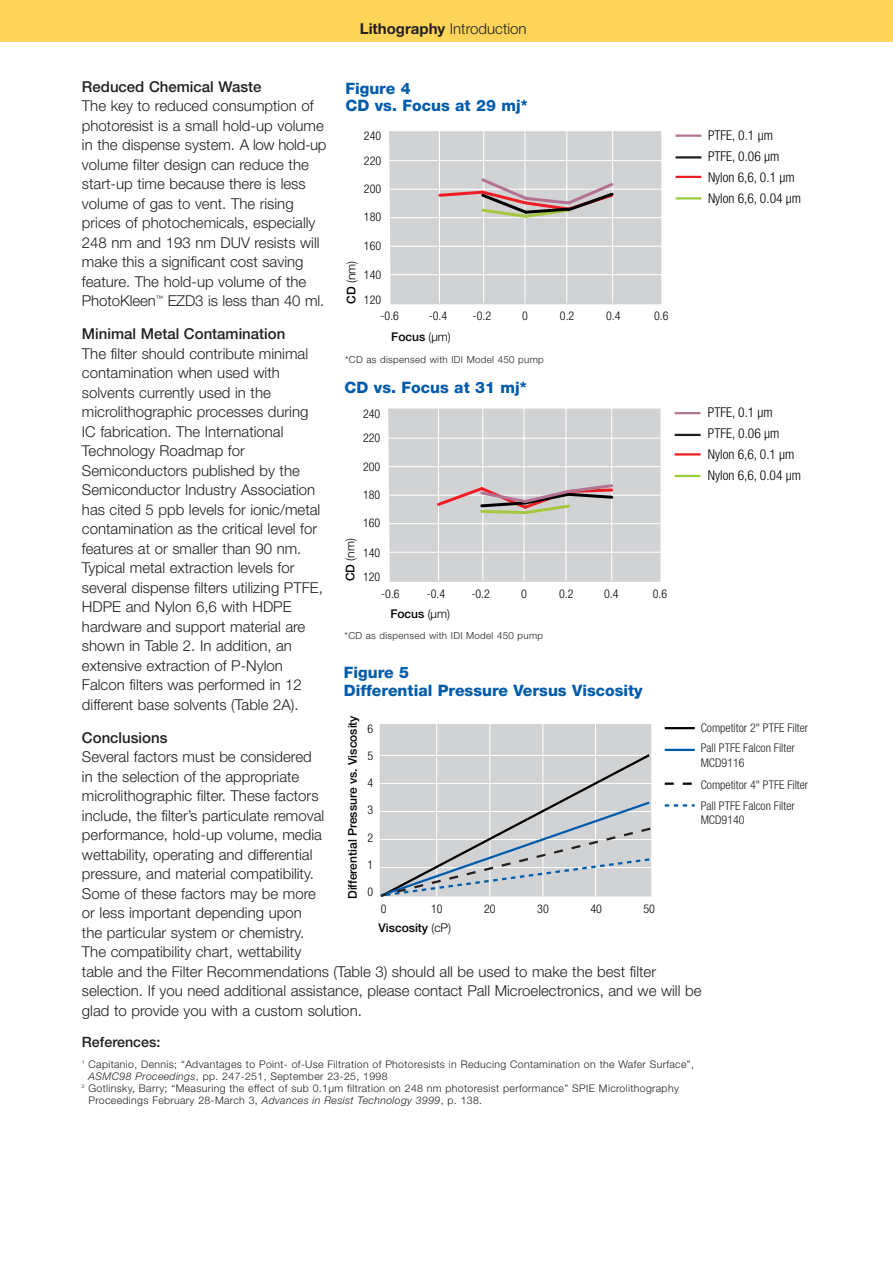
<style>
.page{position:relative;width:893px;height:1263px;background:#fff}
.page>*{position:absolute;margin:0;border:0;box-sizing:border-box;transform-origin:0 0}
.t1{font:800 15.75px/17.2px "Helvetica Neue LT Std";color:#015bab}
.t2{font:300 15px/19.5px "Helvetica Neue LT Std";color:#231f20}
.t3{font:500 15px "Helvetica Neue LT Std";color:#231f20}
.t4{font:500 14.25px "Helvetica Neue LT Std";color:#231f20}
.t5{font:300 condensed 13.5px/21px "Helvetica Neue LT Std";color:#000}
.t6{font:300 condensed 12px/24.5px "Helvetica Neue LT Std";color:#000}
.t7{font:300 condensed 12px/21.3px "Helvetica Neue LT Std";color:#231f20}
.t8{font:500 12px "Helvetica Neue LT Std";color:#000}
.t9{font:300 12px "Helvetica Neue LT Std";color:#000}
.t10{font:300 10.5px "Helvetica Neue LT Std";letter-spacing:.035em;color:#231f20}
.t11{font:300 9.75px "Helvetica Neue LT Std";letter-spacing:.035em;color:#231f20}
.s1{font-weight:700}
.s2{font-style:italic}
.s3{font-weight:500}
.s4{font-weight:300}
</style>
<div class="page">
<div style="left:0;top:0;width:893px;height:42px;background:#fed559"></div>
<svg style="left:389px;top:131px;width:273px;height:174px"></svg>
<div style="left:390px;top:132px;width:270px;height:171px;background:#d1d2d4"></div>
<hr style="left:566px;top:128px;width:1px;height:175px;background:#fff">
<hr style="left:525px;top:128px;width:1px;height:175px;background:#fff">
<hr style="left:388px;top:160px;width:274px;height:1px;background:#fff">
<hr style="left:388px;top:189px;width:274px;height:1px;background:#fff">
<hr style="left:388px;top:217px;width:274px;height:1px;background:#fff">
<hr style="left:388px;top:246px;width:274px;height:1px;background:#fff">
<hr style="left:388px;top:274px;width:275px;height:1px;background:#fff">
<hr style="left:612px;top:126px;width:1px;height:177px;background:#fff">
<hr style="left:483px;top:130px;width:1px;height:173px;background:#fff">
<hr style="left:439px;top:130px;width:1px;height:173px;background:#fff">
<hr style="left:676px;top:176px;width:25px;height:2px;background:#ee1d23">
<hr style="left:676px;top:156px;width:25px;height:3px;background:#231f20">
<hr style="left:676px;top:197px;width:25px;height:3px;background:#9ccb3b">
<hr style="left:676px;top:135px;width:25px;height:2px;background:#b47292">
<svg style="left:437px;top:176px;width:179px;height:44px;background:#c7bbba"></svg>
<svg style="left:388px;top:408px;width:273px;height:174px"></svg>
<div style="left:389px;top:410px;width:270px;height:171px;background:#d1d2d4"></div>
<hr style="left:566px;top:406px;width:1px;height:175px;background:#fff">
<hr style="left:524px;top:406px;width:1px;height:175px;background:#fff">
<hr style="left:387px;top:438px;width:274px;height:1px;background:#fff">
<hr style="left:387px;top:466px;width:274px;height:1px;background:#fff">
<hr style="left:387px;top:495px;width:274px;height:1px;background:#fff">
<hr style="left:387px;top:523px;width:274px;height:1px;background:#fff">
<hr style="left:387px;top:552px;width:275px;height:1px;background:#fff">
<hr style="left:611px;top:404px;width:1px;height:177px;background:#fff">
<hr style="left:482px;top:408px;width:1px;height:173px;background:#fff">
<hr style="left:438px;top:408px;width:1px;height:173px;background:#fff">
<hr style="left:675px;top:453px;width:26px;height:2px;background:#ee1d23">
<hr style="left:675px;top:434px;width:26px;height:2px;background:#231f20">
<hr style="left:675px;top:475px;width:26px;height:2px;background:#9ccb3b">
<hr style="left:675px;top:412px;width:26px;height:2px;background:#b47292">
<svg style="left:435px;top:482px;width:180px;height:34px;background:#c4b5b3"></svg>
<div style="left:380px;top:725px;width:270px;height:171px;background:#d1d2d4"></div>
<div style="left:380px;top:724px;width:271px;height:172px;border:2px solid #d1d2d4"></div>
<hr style="left:436px;top:713px;width:1px;height:195px;background:#fff">
<hr style="left:489px;top:713px;width:1px;height:194px;background:#fff">
<hr style="left:595px;top:713px;width:1px;height:195px;background:#fff">
<hr style="left:542px;top:710px;width:1px;height:194px;background:#fff">
<svg style="left:379px;top:752px;width:273px;height:145px"></svg>
<hr style="left:665px;top:727px;width:30px;height:2px;background:#000">
<svg style="left:665px;top:782px;width:27px;height:3px"></svg>
<svg style="left:665px;top:804px;width:30px;height:2px"></svg>
<hr style="left:665px;top:749px;width:30px;height:2px;background:#015bab">
<p class="t2" style="left:360px;top:21px;width:168px"><span class="s1">Lithography</span> Introduction</p>
<p class="t3" style="left:82px;top:81px;width:181px">Reduced Chemical Waste</p>
<p class="t2" style="left:82px;top:98px;width:246px">The key to reduced consumption of photoresist is a small hold-up volume in the dispense system. A low hold-up volume filter design can reduce the start-up time because there is less volume of gas to vent. The rising prices of photochemicals, especially 248 nm and 193 nm DUV resists will make this a significant cost saving feature. The hold-up volume of the PhotoKleen<sup>™</sup> EZD3 is less than 40 ml.</p>
<p class="t3" style="left:82px;top:328px;width:205px">Minimal Metal Contamination</p>
<p class="t2" style="left:82px;top:345px;width:242px">The filter should contribute minimal contamination when used with solvents currently used in the microlithographic processes during IC fabrication. The International Technology Roadmap for Semiconductors published by the Semiconductor Industry Association has cited 5 ppb levels for ionic/metal contamination as the critical level for features at or smaller than 90 nm.<br>Typical metal extraction levels for several dispense filters utilizing PTFE, HDPE and Nylon 6,6 with HDPE hardware and support material are shown in Table 2. In addition, an extensive extraction of P-Nylon Falcon filters was performed in 12 different base solvents (Table 2A).</p>
<p class="t3" style="left:82px;top:732px;width:87px">Conclusions</p>
<p class="t2" style="left:82px;top:749px;width:621px">Several factors must be considered<br>in the selection of the appropriate<br>microlithographic filter. These factors<br>include, the filter’s particulate removal<br>performance, hold-up volume, media<br>wettability, operating and differential<br>pressure, and material compatibility.<br>Some of these factors may be more<br>or less important depending upon<br>the particular system or chemistry.<br>The compatibility chart, wettability<br>table and the Filter Recommendations (Table 3) should all be used to make the best filter selection. If you need additional assistance, please contact Pall Microelectronics, and we will be glad to provide you with a custom solution.</p>
<p class="t4" style="left:82px;top:1036px;width:80px">References:</p>
<p class="t10" style="left:82px;top:1060px;width:614px"><sup>1</sup> Capitanio, Dennis; “Advantages to Point- of-Use Filtration of Photoresists in Reducing Contamination on the Wafer Surface”,</p>
<p class="t10" style="left:89px;top:1072px;width:301px"><span class="s2">ASMC98 Proceedings</span>, pp. 247-251, September 23-25, 1998</p>
<p class="t10" style="left:82px;top:1084px;width:598px"><sup>2</sup> Gotlinsky, Barry; “Measuring the effect of sub 0.1µm filtration on 248 nm photoresist performance” SPIE Microlithography</p>
<p class="t10" style="left:89px;top:1096px;width:395px">Proceedings February 28-March 3, <span class="s2">Advances in Resist Technology 3999</span>, p. 138.</p>
<p class="t1" style="left:345px;top:81px;width:184px">Figure 4<br>CD vs. Focus at 29 mj*</p>
<p class="t5" style="left:708px;top:126px;width:95px">PTFE, 0.1 µm<br>PTFE, 0.06 µm<br>Nylon 6,6, 0.1 µm<br>Nylon 6,6, 0.04 µm</p>
<p class="t6" style="left:364px;top:125px;width:19px">240<br>220</p>
<p class="t6" style="left:364px;top:178px;width:19px">200</p>
<p class="t6" style="left:364px;top:206px;width:19px">180</p>
<p class="t6" style="left:364px;top:234px;width:19px">160</p>
<p class="t6" style="left:364px;top:263px;width:19px">140<br>120</p>
<p class="t9" style="left:347px;top:304px;width:44px;rotate:-90deg"><span class="s3">CD</span> (nm)</p>
<p class="t6" style="left:381px;top:305px;width:20px">-0.6</p>
<p class="t6" style="left:429px;top:305px;width:20px">-0.4</p>
<p class="t6" style="left:473px;top:305px;width:20px">-0.2</p>
<p class="t6" style="left:522px;top:305px;width:7px">0</p>
<p class="t6" style="left:560px;top:305px;width:16px">0.2</p>
<p class="t6" style="left:606px;top:305px;width:16px">0.4</p>
<p class="t6" style="left:654px;top:305px;width:16px">0.6</p>
<p class="t8" style="left:391px;top:332px;width:61px">Focus <span class="s4">(µm)</span></p>
<p class="t11" style="left:345px;top:356px;width:200px">*CD as dispensed with IDI Model 450 pump</p>
<p class="t1" style="left:345px;top:380px;width:184px">CD vs. Focus at 31 mj*</p>
<p class="t5" style="left:708px;top:403px;width:95px">PTFE, 0.1 µm<br>PTFE, 0.06 µm<br>Nylon 6,6, 0.1 µm<br>Nylon 6,6, 0.04 µm</p>
<p class="t6" style="left:363px;top:402px;width:19px">240<br>220</p>
<p class="t6" style="left:363px;top:455px;width:19px">200</p>
<p class="t6" style="left:363px;top:483px;width:19px">180</p>
<p class="t6" style="left:363px;top:512px;width:19px">160</p>
<p class="t6" style="left:363px;top:541px;width:19px">140<br>120</p>
<p class="t9" style="left:346px;top:581px;width:44px;rotate:-90deg"><span class="s3">CD</span> (nm)</p>
<p class="t6" style="left:381px;top:582px;width:20px">-0.6</p>
<p class="t6" style="left:427px;top:582px;width:20px">-0.4</p>
<p class="t6" style="left:471px;top:582px;width:20px">-0.2</p>
<p class="t6" style="left:521px;top:582px;width:7px">0</p>
<p class="t6" style="left:559px;top:582px;width:16px">0.2</p>
<p class="t6" style="left:604px;top:582px;width:16px">0.4</p>
<p class="t6" style="left:653px;top:582px;width:16px">0.6</p>
<p class="t8" style="left:390px;top:610px;width:61px">Focus <span class="s4">(µm)</span></p>
<p class="t11" style="left:345px;top:632px;width:200px">*CD as dispensed with IDI Model 450 pump</p>
<p class="t1" style="left:344px;top:665px;width:300px">Figure 5<br>Differential Pressure Versus Viscosity</p>
<p class="t8" style="left:348px;top:899px;width:185px;rotate:-90deg">Differential Pressure vs. Viscosity</p>
<p class="t7" style="left:701px;top:718px;width:109px;line-height:20.5px">Competitor 2" PTFE Filter<br>Pall PTFE Falcon Filter</p>
<p class="t7" style="left:701px;top:753px;width:109px">MCD9116<br>Competitor 4" PTFE Filter<br>Pall PTFE Falcon Filter</p>
<p class="t7" style="left:701px;top:810px;width:45px">MCD9140</p>
<p class="t6" style="left:367px;top:717px;width:7px">6</p>
<p class="t6" style="left:367px;top:744px;width:7px">5</p>
<p class="t6" style="left:367px;top:772px;width:7px">4</p>
<p class="t6" style="left:367px;top:799px;width:7px">3</p>
<p class="t6" style="left:367px;top:826px;width:7px">2</p>
<p class="t6" style="left:367px;top:853px;width:7px">1</p>
<p class="t6" style="left:367px;top:881px;width:7px">0</p>
<p class="t6" style="left:431px;top:897px;width:13px">10</p>
<p class="t6" style="left:484px;top:897px;width:13px">20</p>
<p class="t6" style="left:537px;top:897px;width:13px">30</p>
<p class="t6" style="left:590px;top:897px;width:13px">40</p>
<p class="t6" style="left:643px;top:897px;width:13px">50</p>
<p class="t6" style="left:381px;top:897px;width:7px">0</p>
<p class="t8" style="left:378px;top:924px;width:74px">Viscosity <span class="s4">(cP)</span></p>
</div>
